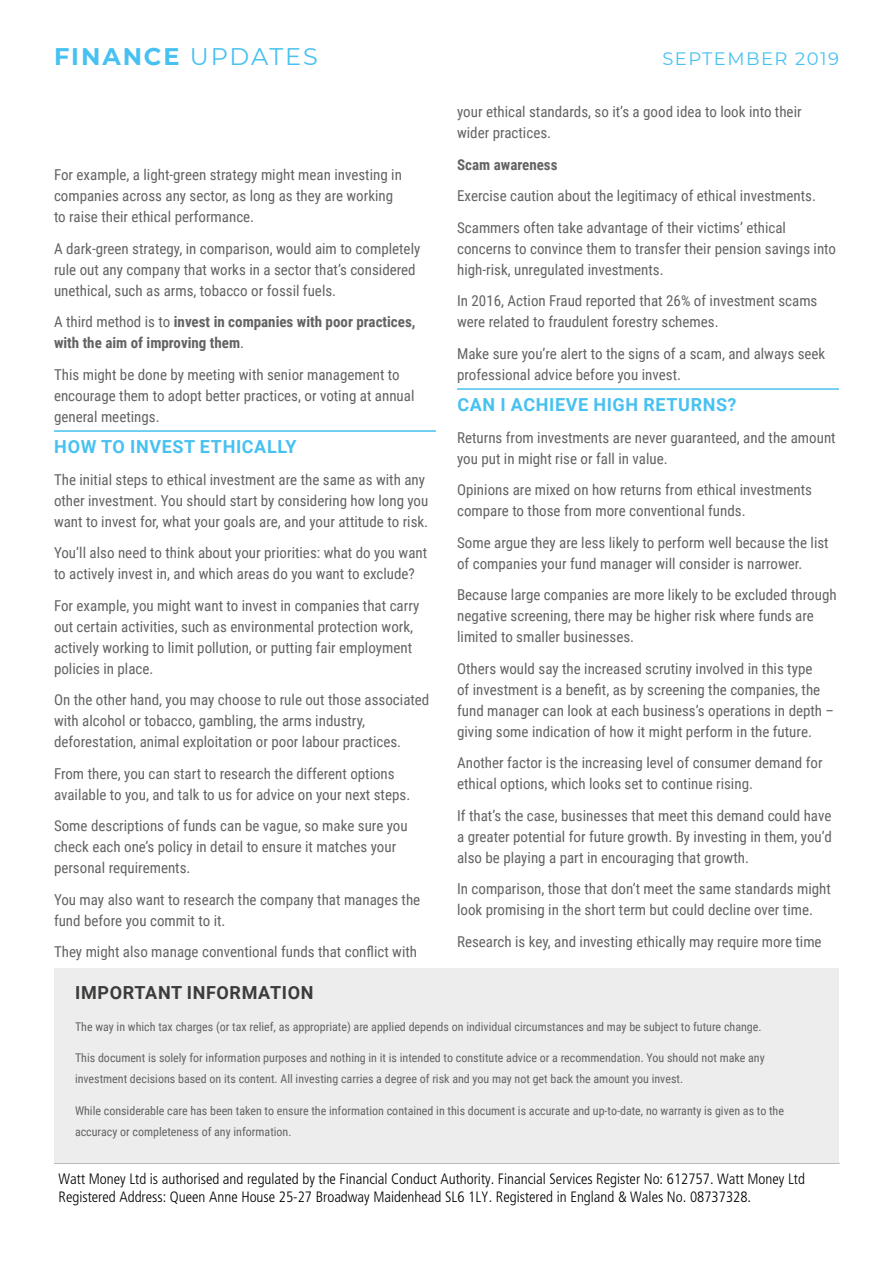
<style>
.page{position:relative;width:893px;height:1263px;background:#fff}
.page>*{position:absolute;margin:0;border:0;box-sizing:border-box;transform-origin:0 0}
.t1{font:700 24px "Montserrat";letter-spacing:.08em;color:#47c1f1}
.t2{font:700 18px "Roboto";letter-spacing:.035em;color:#47c1f1}
.t3{font:700 18px "Roboto";letter-spacing:.035em;color:#3c3c3b}
.t4{font:18px "Montserrat";letter-spacing:.08em;color:#47c1f1}
.t5{font:15px/21px "Roboto Condensed";color:#646363}
.t6{font:300 condensed 15px/18px "Frutiger LT Std";color:#000}
.t7{font:700 15px/21px "Roboto Condensed";color:#646363}
.t8{font:12px/21px "Roboto Condensed";color:#646363}
.s1{font-weight:400}
</style>
<div class="page">
<hr style="left:54px;top:1162px;width:785px;height:2px;background:#646363">
<div style="left:54px;top:968px;width:785px;height:194px;background:#ededed"></div>
<hr style="left:54px;top:430px;width:382px;height:2px;background:#47c1f1">
<hr style="left:457px;top:388px;width:382px;height:2px;background:#47c1f1">
<h1 class="t1" style="left:54px;top:39px;width:265px">FINANCE <span class="s1">UPDATES</span></h1>
<p class="t4" style="left:662px;top:46px;width:178px">SEPTEMBER 2019</p>
<p class="t5" style="left:54px;top:164px;width:349px">For example, a light-green strategy might mean investing in companies across any sector, as long as they are working to raise their ethical performance.</p>
<p class="t5" style="left:54px;top:237px;width:368px">A dark-green strategy, in comparison, would aim to completely rule out any company that works in a sector that’s considered unethical, such as arms, tobacco or fossil fuels.</p>
<p class="t7" style="left:54px;top:311px;width:363px"><span class="s1">A third method is to</span> invest in companies with poor practices, with the aim of improving them<span class="s1">.</span></p>
<p class="t5" style="left:54px;top:363px;width:362px">This might be done by meeting with senior management to encourage them to adopt better practices, or voting at annual general meetings.</p>
<p class="t2" style="left:54px;top:434px;width:244px">HOW TO INVEST ETHICALLY</p>
<p class="t5" style="left:54px;top:468px;width:376px">The initial steps to ethical investment are the same as with any other investment. You should start by considering how long you want to invest for, what your goals are, and your attitude to risk.</p>
<p class="t5" style="left:54px;top:542px;width:375px">You’ll also need to think about your priorities: what do you want to actively invest in, and which areas do you want to exclude?</p>
<p class="t5" style="left:54px;top:594px;width:367px">For example, you might want to invest in companies that carry out certain activities, such as environmental protection work, actively working to limit pollution, or putting fair employment policies in place.</p>
<p class="t5" style="left:54px;top:689px;width:377px">On the other hand, you may choose to rule out those associated with alcohol or tobacco, gambling, the arms industry, deforestation, animal exploitation or poor labour practices.</p>
<p class="t5" style="left:54px;top:762px;width:358px">From there, you can start to research the different options available to you, and talk to us for advice on your next steps.</p>
<p class="t5" style="left:54px;top:815px;width:355px">Some descriptions of funds can be vague, so make sure you check each one’s policy in detail to ensure it matches your personal requirements.</p>
<p class="t5" style="left:54px;top:888px;width:368px">You may also want to research the company that manages the fund before you commit to it.</p>
<p class="t5" style="left:54px;top:941px;width:365px">They might also manage conventional funds that conflict with</p>
<p class="t5" style="left:457px;top:101px;width:346px">your ethical standards, so it’s a good idea to look into their wider practices.</p>
<p class="t7" style="left:457px;top:153px;width:102px">Scam awareness</p>
<p class="t5" style="left:457px;top:179px;width:360px;line-height:31.5px">Exercise caution about the legitimacy of ethical investments.<br>Scammers often take advantage of their victims’ ethical</p>
<p class="t5" style="left:457px;top:237px;width:380px">concerns to convince them to transfer their pension savings into high-risk, unregulated investments.</p>
<p class="t5" style="left:457px;top:290px;width:362px">In 2016, Action Fraud reported that 26% of investment scams were related to fraudulent forestry schemes.</p>
<p class="t5" style="left:457px;top:342px;width:370px">Make sure you’re alert to the signs of a scam, and always seek professional advice before you invest.</p>
<p class="t2" style="left:457px;top:392px;width:281px">CAN I ACHIEVE HIGH RETURNS?</p>
<p class="t5" style="left:457px;top:426px;width:380px">Returns from investments are never guaranteed, and the amount you put in might rise or fall in value.</p>
<p class="t5" style="left:457px;top:479px;width:356px">Opinions are mixed on how returns from ethical investments compare to those from more conventional funds.</p>
<p class="t5" style="left:457px;top:531px;width:373px">Some argue they are less likely to perform well because the list of companies your fund manager will consider is narrower.</p>
<p class="t5" style="left:457px;top:584px;width:381px">Because large companies are more likely to be excluded through negative screening, there may be higher risk where funds are limited to smaller businesses.</p>
<p class="t5" style="left:457px;top:657px;width:379px">Others would say the increased scrutiny involved in this type<br>of investment is a benefit, as by screening the companies, the fund manager can look at each business’s operations in depth – giving some indication of how it might perform in the future.</p>
<p class="t5" style="left:457px;top:752px;width:367px">Another factor is the increasing level of consumer demand for ethical options, which looks set to continue rising.</p>
<p class="t5" style="left:457px;top:804px;width:376px;text-align:justify">If that’s the case, businesses that meet this demand could have a greater potential for future growth. By investing in them, you’d also be playing a part in encouraging that growth.</p>
<p class="t5" style="left:457px;top:878px;width:375px">In comparison, those that don’t meet the same standards might look promising in the short term but could decline over time.</p>
<p class="t5" style="left:457px;top:930px;width:366px">Research is key, and investing ethically may require more time</p>
<p class="t3" style="left:75px;top:980px;width:240px">IMPORTANT INFORMATION</p>
<p class="t8" style="left:75px;top:1015px;width:688px">The way in which tax charges (or tax relief, as appropriate) are applied depends on individual circumstances and may be subject to future change.</p>
<p class="t8" style="left:75px;top:1047px;width:691px">This document is solely for information purposes and nothing in it is intended to constitute advice or a recommendation. You should not make any investment decisions based on its content. All investing carries a degree of risk and you may not get back the amount you invest.</p>
<p class="t8" style="left:75px;top:1099px;width:711px">While considerable care has been taken to ensure the information contained in this document is accurate and up-to-date, no warranty is given as to the accuracy or completeness of any information.</p>
<p class="t6" style="left:59px;top:1171px;width:748px">Watt Money Ltd is authorised and regulated by the Financial Conduct Authority. Financial Services Register No: 612757. Watt Money Ltd<br>Registered Address: Queen Anne House 25-27 Broadway Maidenhead SL6 1LY. Registered in England &amp; Wales No. 08737328.</p>
</div>
